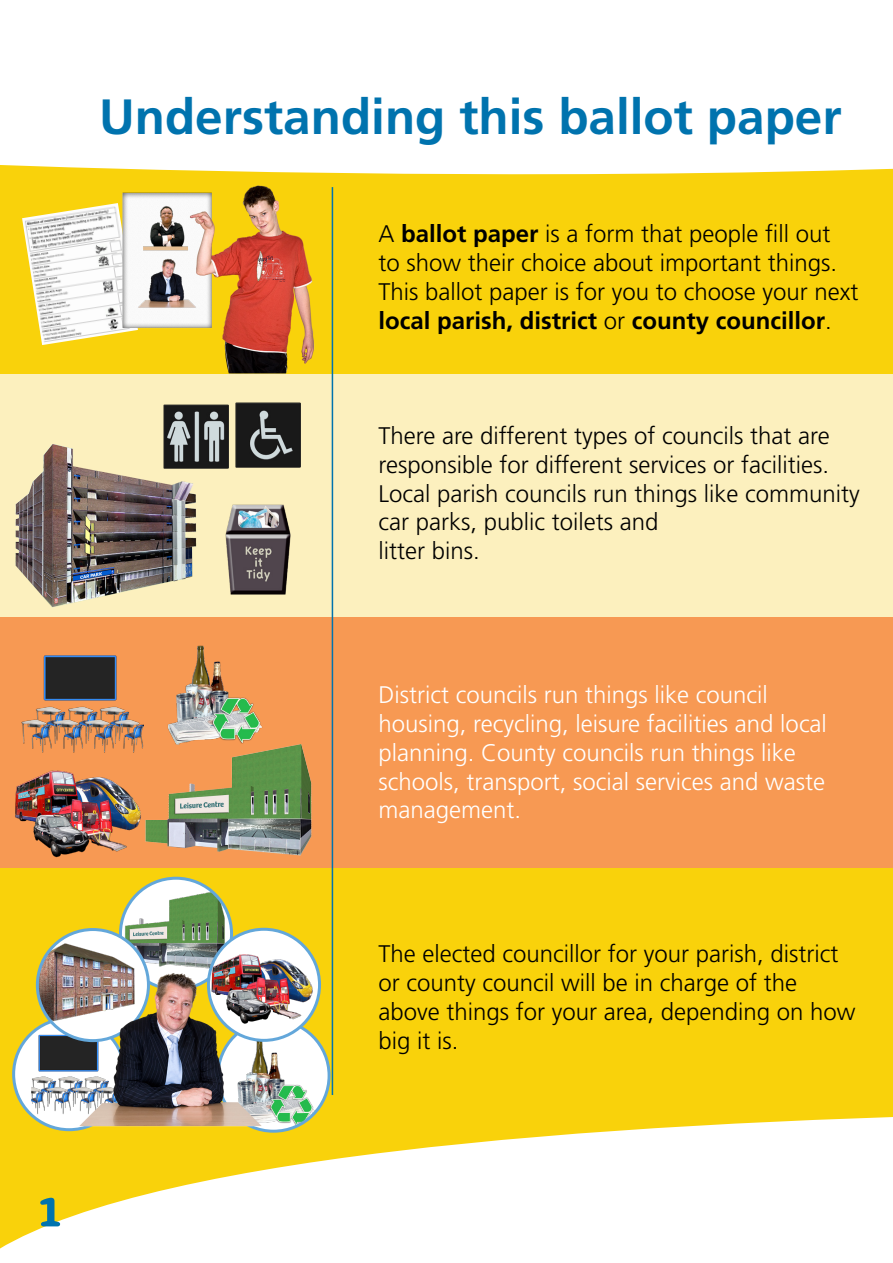
<style>
.page{position:relative;width:893px;height:1263px;background:#fff}
.page>*{position:absolute;margin:0;border:0;box-sizing:border-box;transform-origin:0 0}
.t1{font:700 54px "Rooney";color:#0073ae}
.t2{font:700 49.5px "Frutiger LT Std";color:#0073ae}
.t3{font:300 24px/28.8px "Frutiger LT Std";color:#000}
.t4{font:300 24px/28.8px "Frutiger LT Std";color:#fff}
.s1{font-weight:700}
</style>
<div class="page">
<svg style="left:0;top:867px;width:893px;height:382px;fill:#f9d20b"></svg>
<div style="left:0;top:165px;width:893px;height:209px;background:#f9d20b"></div>
<div style="left:0;top:617px;width:893px;height:250px;background:#f79953"></div>
<div style="left:0;top:374px;width:893px;height:243px;background:#fcf0be"></div>
<hr style="left:332px;top:187px;width:1px;height:908px;background:#0073ae">
<img style="left:120px;top:880px;width:107px;height:75px">
<img style="left:22px;top:203px;width:98px;height:142px">
<svg style="left:14px;top:1018px;width:111px;height:112px"></svg>
<img style="left:31px;top:1035px;width:45px;height:89px">
<svg style="left:218px;top:1020px;width:111px;height:111px"></svg>
<img style="left:264px;top:1035px;width:56px;height:93px">
<img style="left:37px;top:931px;width:101px;height:106px">
<img style="left:76px;top:955px;width:188px;height:188px">
<svg style="left:208px;top:929px;width:112px;height:111px"></svg>
<img style="left:209px;top:936px;width:106px;height:104px">
<div style="left:207px;top:928px;width:114px;height:114px;border:3px solid #63a7da;border-radius:50%"></div>
<img style="left:225px;top:504px;width:66px;height:91px">
<img style="left:236px;top:403px;width:64px;height:64px">
<img style="left:15px;top:431px;width:182px;height:177px">
<img style="left:164px;top:404px;width:65px;height:65px">
<img style="left:120px;top:181px;width:197px;height:193px">
<img style="left:138px;top:253px;width:58px;height:59px">
<img style="left:143px;top:204px;width:44px;height:48px">
<img style="left:142px;top:744px;width:173px;height:145px">
<img style="left:163px;top:645px;width:105px;height:103px">
<img style="left:12px;top:765px;width:132px;height:115px">
<img style="left:21px;top:655px;width:123px;height:110px">
<p class="t2" style="left:99px;top:88px;width:744px">Understanding this ballot paper</p>
<p class="t3" style="left:378px;top:220px;width:482px">A <span class="s1">ballot paper</span> is a form that people fill out<br>to show their choice about important things.<br>This ballot paper is for you to choose your next <span class="s1">local parish, district</span> or <span class="s1">county councillor</span>.</p>
<p class="t3" style="left:378px;top:422px;width:483px">There are different types of councils that are responsible for different services or facilities.<br>Local parish councils run things like community car parks, public toilets and<br>litter bins.</p>
<p class="t4" style="left:378px;top:681px;width:450px">District councils run things like council housing, recycling, leisure facilities and local planning. County councils run things like schools, transport, social services and waste management.</p>
<p class="t3" style="left:378px;top:940px;width:479px">The elected councillor for your parish, district or county council will be in charge of the above things for your area, depending on how big it is.</p>
<p class="t1" style="left:39px;top:1172px;width:23px">1</p>
</div>
